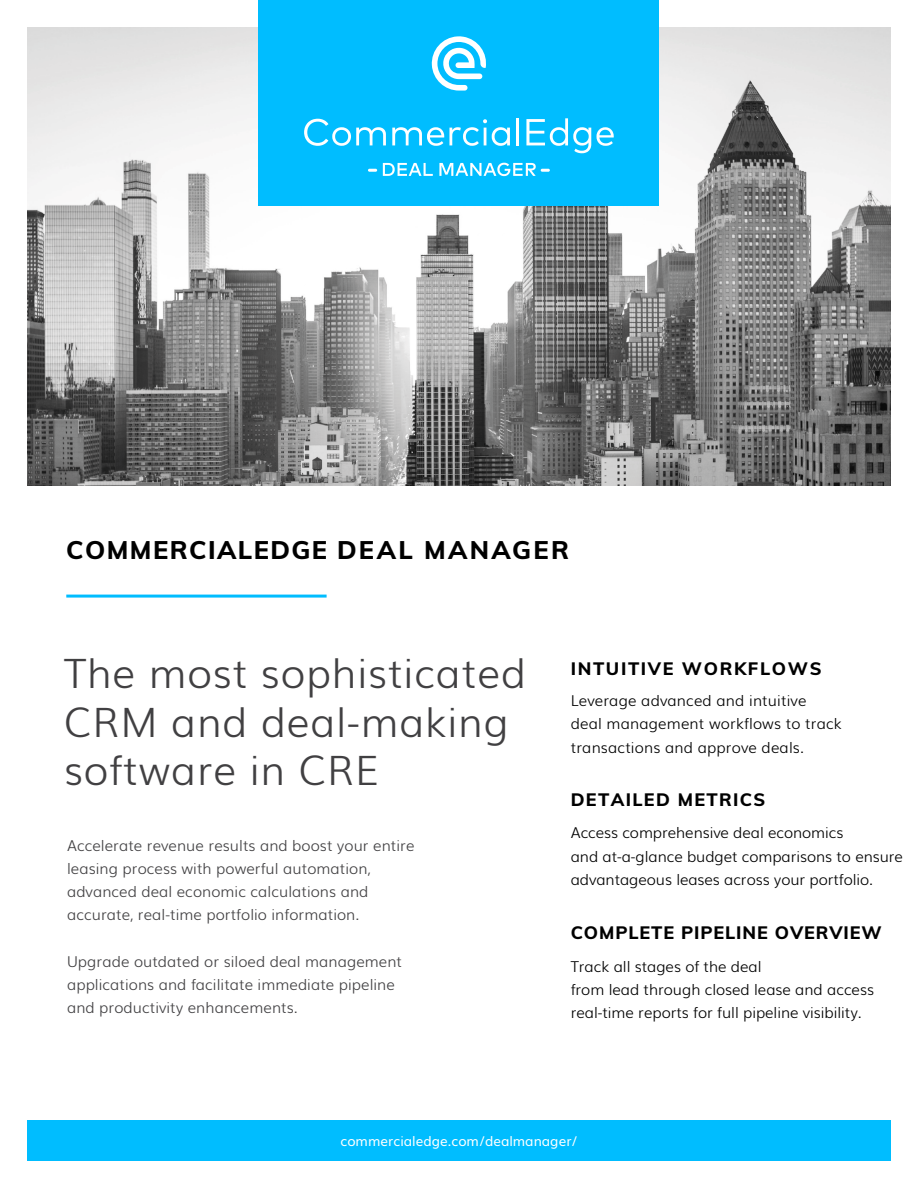
<style>
.page{position:relative;width:918px;height:1188px;background:#fff}
.page>*{position:absolute;margin:0;border:0;box-sizing:border-box;transform-origin:0 0}
.t1{font:300 40.5px/48.6px "Muli";letter-spacing:.02em;color:#414042}
.t2{font:800 25.5px "Muli";letter-spacing:.055em;color:#000}
.t3{font:800 18px "Muli";letter-spacing:.075em;color:#000}
.t4{font:800 18px "Muli";letter-spacing:.05em;color:#000}
.t5{font:300 15px/23.2px "Muli";color:#000}
.t6{font:300 15px/23.2px "Muli";letter-spacing:.005em;color:#414042}
.t7{font:13.5px "Muli";color:#fff}
</style>
<div class="page">
<img style="left:27px;top:27px;width:864px;height:459px">
<hr style="left:66px;top:595px;width:261px;height:3px;background:#00bdff">
<div style="left:27px;top:1120px;width:864px;height:41px;background:#00bdff"></div>
<div style="left:259px;top:0;width:400px;height:206px;background:#00bdff"></div>
<svg style="left:431px;top:36px;width:55px;height:55px"></svg>
<svg style="left:304px;top:119px;width:82px;height:27px"></svg>
<svg style="left:392px;top:119px;width:118px;height:27px"></svg>
<hr style="left:517px;top:118px;width:2px;height:27px;background:#fff">
<svg style="left:526px;top:118px;width:88px;height:35px"></svg>
<svg style="left:368px;top:169px;width:9px;height:3px"></svg>
<svg style="left:383px;top:163px;width:167px;height:13px"></svg>
<h2 class="t2" style="left:66px;top:531px;width:504px">COMMERCIALEDGE DEAL MANAGER</h2>
<h1 class="t1" style="left:64px;top:646px;width:463px">The most sophisticated<br>CRM and deal-making software in CRE</h1>
<p class="t3" style="left:571px;top:655px;width:252px">INTUITIVE WORKFLOWS</p>
<p class="t5" style="left:571px;top:688px;width:273px">Leverage advanced and intuitive<br>deal management workflows to track transactions and approve deals.</p>
<p class="t3" style="left:571px;top:786px;width:196px">DETAILED METRICS</p>
<p class="t5" style="left:571px;top:820px;width:334px">Access comprehensive deal economics<br>and at-a-glance budget comparisons to ensure advantageous leases across your portfolio.</p>
<p class="t4" style="left:571px;top:920px;width:313px">COMPLETE PIPELINE OVERVIEW</p>
<p class="t5" style="left:571px;top:954px;width:305px">Track all stages of the deal<br>from lead through closed lease and access real-time reports for full pipeline visibility.</p>
<p class="t6" style="left:67px;top:832px;width:349px">Accelerate revenue results and boost your entire leasing process with powerful automation, advanced deal economic calculations and accurate, real-time portfolio information.</p>
<p class="t6" style="left:67px;top:949px;width:337px">Upgrade outdated or siloed deal management applications and facilitate immediate pipeline and productivity enhancements.</p>
<p class="t7" style="left:340px;top:1130px;width:239px">commercialedge.com/dealmanager/</p>
</div>
